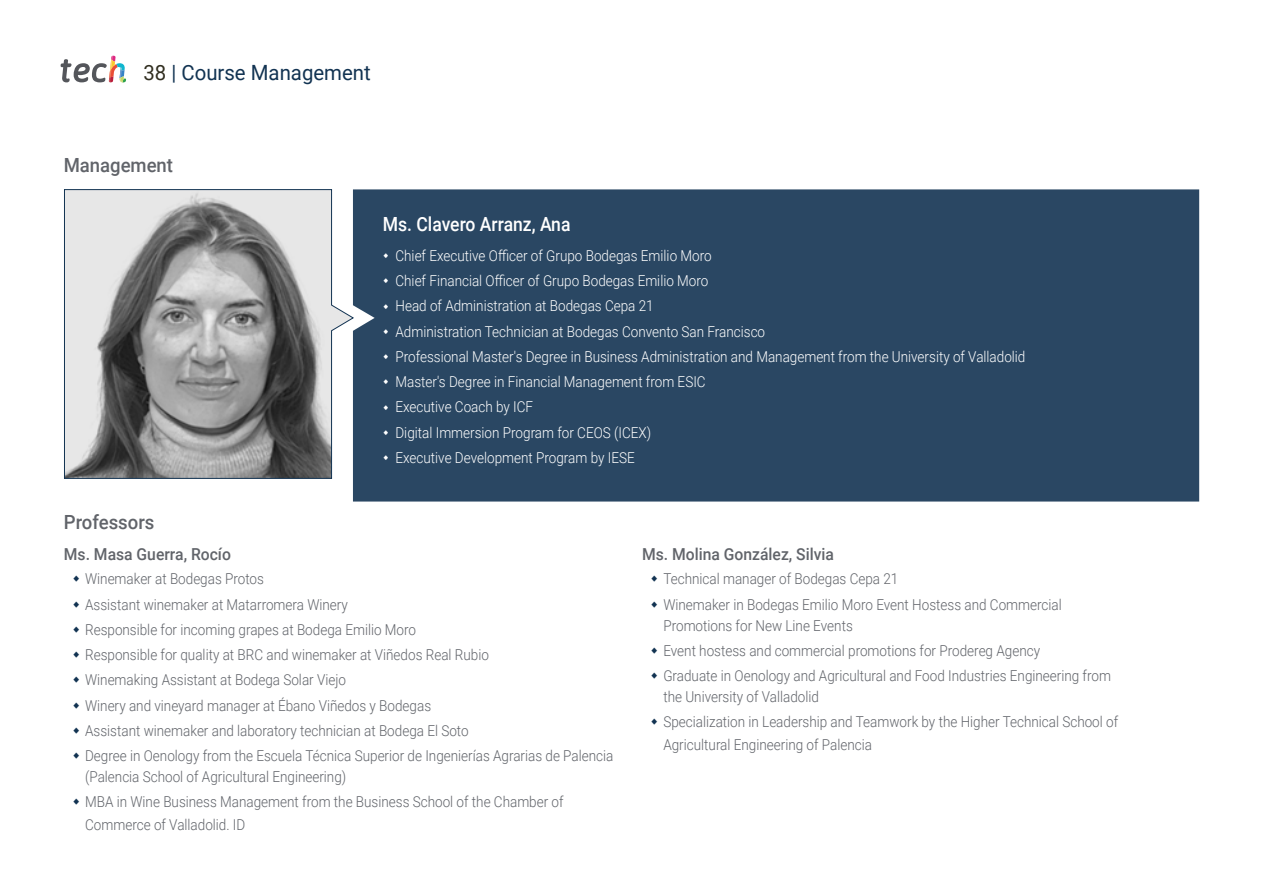
<style>
.page{position:relative;width:1263px;height:893px;background:#fff}
.page>*{position:absolute;margin:0;border:0;box-sizing:border-box;transform-origin:0 0}
.t1{font:21px "Roboto";color:#123352}
.t2{font:500 19.5px "Roboto";color:#61646a;scale:.95 1}
.t3{font:500 19.5px "Roboto";color:#fff;scale:.9 1}
.t4{font:500 16.5px "Roboto";color:#61646a;scale:.95 1}
.t5{font:300 15px/25.2px "Roboto";color:#61646a;scale:.9 1}
.t6{font:300 15px/25.2px "Roboto";color:#fff;scale:.9 1}
.s1{color:#312e20}
</style>
<div class="page">
<svg style="left:61px;top:56px;width:65px;height:27px"></svg>
<div style="left:353px;top:189px;width:846px;height:313px;background:#2a4763"></div>
<svg style="left:64px;top:189px;width:290px;height:290px;background:#a1a2a2"></svg>
<svg style="left:384px;top:253px;width:4px;height:5px"></svg>
<svg style="left:384px;top:278px;width:4px;height:5px"></svg>
<svg style="left:384px;top:304px;width:4px;height:5px"></svg>
<svg style="left:384px;top:329px;width:4px;height:5px"></svg>
<svg style="left:384px;top:354px;width:4px;height:5px"></svg>
<svg style="left:384px;top:379px;width:4px;height:5px"></svg>
<svg style="left:384px;top:405px;width:4px;height:5px"></svg>
<svg style="left:384px;top:430px;width:4px;height:5px"></svg>
<svg style="left:384px;top:455px;width:4px;height:5px"></svg>
<h1 class="t1" style="left:144px;top:57px;width:229px"><span class="s1">38</span> | Course Management</h1>
<h2 class="t2" style="left:64px;top:151px;width:116px">Management</h2>
<h2 class="t3" style="left:383px;top:210px;width:210px">Ms. Clavero Arranz, Ana</h2>
<p class="t6" style="left:395px;top:242px;width:701px">Chief Executive Officer of Grupo Bodegas Emilio Moro<br>Chief Financial Officer of Grupo Bodegas Emilio Moro<br>Head of Administration at Bodegas Cepa 21<br>Administration Technician at Bodegas Convento San Francisco<br>Professional Master's Degree in Business Administration and Management from the University of Valladolid Master's Degree in Financial Management from ESIC<br>Executive Coach by ICF<br>Digital Immersion Program for CEOS (ICEX)<br>Executive Development Program by IESE</p>
<h2 class="t2" style="left:64px;top:508px;width:97px">Professors</h2>
<p class="t4" style="left:64px;top:542px;width:177px">Ms. Masa Guerra, Rocío</p>
<p class="t5" style="left:85px;top:566px;width:588px">Winemaker at Bodegas Protos<br>Assistant winemaker at Matarromera Winery<br>Responsible for incoming grapes at Bodega Emilio Moro<br>Responsible for quality at BRC and winemaker at Viñedos Real Rubio<br>Winemaking Assistant at Bodega Solar Viejo<br>Winery and vineyard manager at Ébano Viñedos y Bodegas<br>Assistant winemaker and laboratory technician at Bodega El Soto<br>Degree in Oenology from the Escuela Técnica Superior de Ingenierías Agrarias de Palencia</p>
<p class="t5" style="left:85px;top:764px;width:533px">(Palencia School of Agricultural Engineering)<br>MBA in Wine Business Management from the Business School of the Chamber of</p>
<p class="t5" style="left:85px;top:811px;width:180px">Commerce of Valladolid. ID</p>
<p class="t4" style="left:642px;top:542px;width:203px">Ms. Molina González, Silvia</p>
<p class="t5" style="left:663px;top:566px;width:444px">Technical manager of Bodegas Cepa 21<br>Winemaker in Bodegas Emilio Moro Event Hostess and Commercial</p>
<p class="t5" style="left:663px;top:612px;width:499px">Promotions for New Line Events<br>Event hostess and commercial promotions for Prodereg Agency<br>Graduate in Oenology and Agricultural and Food Industries Engineering from</p>
<p class="t5" style="left:663px;top:684px;width:507px">the University of Valladolid<br>Specialization in Leadership and Teamwork by the Higher Technical School of</p>
<p class="t5" style="left:663px;top:731px;width:233px">Agricultural Engineering of Palencia</p>
</div>
